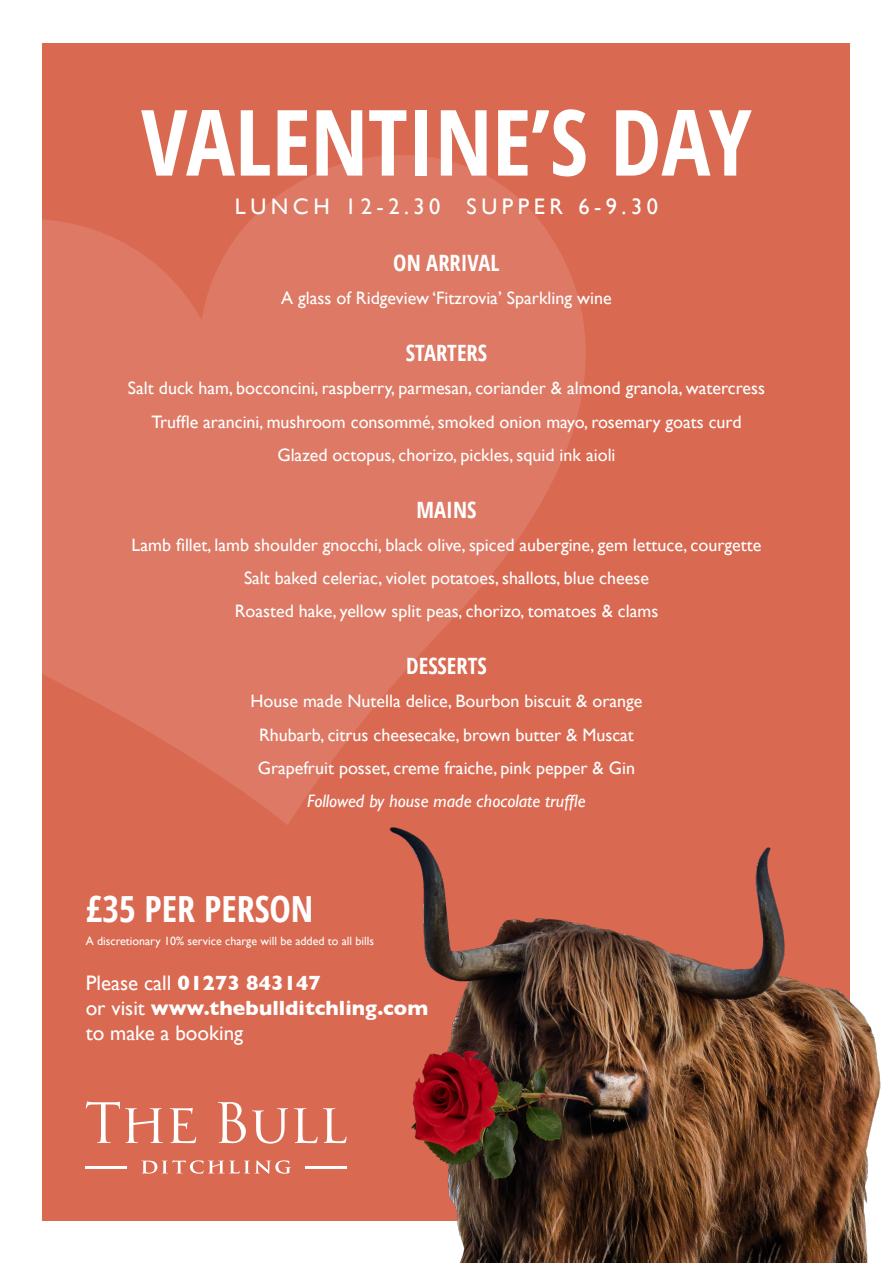
<style>
.page{position:relative;width:893px;height:1263px;background:#fff}
.page>*{position:absolute;margin:0;border:0;box-sizing:border-box;transform-origin:0 0}
.t1{font:700 condensed 91.5px "Open Sans";color:#fff}
.t2{font:700 condensed 36px "Open Sans";color:#fff}
.t3{font:700 condensed 22.5px "Open Sans";color:#fff}
.t4{font:22.5px "Gill Sans";letter-spacing:.2em;color:#fff}
.t5{font:700 21px/25.2px "Gill Sans";color:#fff}
.t6{font:18px "Gill Sans";color:#fff}
.t7{font:italic 18px "Gill Sans";color:#fff}
.t8{font:12px "Gill Sans";color:#fff}
.s1{font-weight:400}
</style>
<div class="page">
<div style="left:43px;top:43px;width:807px;height:1177px;background:#d96951"></div>
<svg style="left:42px;top:98px;width:544px;height:727px;fill:#dd7964"></svg>
<img style="left:185px;top:747px;width:696px;height:516px">
<svg style="left:86px;top:1101px;width:260px;height:42px"></svg>
<svg style="left:141px;top:1160px;width:150px;height:14px"></svg>
<hr style="left:86px;top:1166px;width:41px;height:2px;background:#fff">
<hr style="left:305px;top:1166px;width:41px;height:2px;background:#fff">
<p class="t1" style="left:141px;top:78px;width:612px">VALENTINE’S DAY</p>
<p class="t4" style="left:235px;top:193px;width:425px">LUNCH 12-2.30 SUPPER 6-9.30</p>
<p class="t3" style="left:393px;top:247px;width:108px">ON ARRIVAL</p>
<p class="t6" style="left:281px;top:288px;width:332px">A glass of Ridgeview ‘Fitzrovia’ Sparkling wine</p>
<p class="t3" style="left:406px;top:337px;width:83px">STARTERS</p>
<p class="t6" style="left:128px;top:378px;width:639px">Salt duck ham, bocconcini, raspberry, parmesan, coriander &amp; almond granola, watercress</p>
<p class="t6" style="left:151px;top:411px;width:592px">Truffle arancini, mushroom consommé, smoked onion mayo, rosemary goats curd</p>
<p class="t6" style="left:277px;top:444px;width:340px">Glazed octopus, chorizo, pickles, squid ink aioli</p>
<p class="t3" style="left:417px;top:494px;width:61px">MAINS</p>
<p class="t6" style="left:132px;top:534px;width:631px">Lamb fillet, lamb shoulder gnocchi, black olive, spiced aubergine, gem lettuce, courgette</p>
<p class="t6" style="left:244px;top:567px;width:406px">Salt baked celeriac, violet potatoes, shallots, blue cheese</p>
<p class="t6" style="left:235px;top:601px;width:425px">Roasted hake, yellow split peas, chorizo, tomatoes &amp; clams</p>
<p class="t3" style="left:406px;top:650px;width:82px">DESSERTS</p>
<p class="t6" style="left:250px;top:691px;width:394px">House made Nutella delice, Bourbon biscuit &amp; orange</p>
<p class="t6" style="left:259px;top:724px;width:376px">Rhubarb, citrus cheesecake, brown butter &amp; Muscat</p>
<p class="t6" style="left:258px;top:757px;width:379px">Grapefruit posset, creme fraiche, pink pepper &amp; Gin</p>
<p class="t7" style="left:307px;top:791px;width:280px">Followed by house made chocolate truffle</p>
<p class="t2" style="left:86px;top:884px;width:229px">£35 PER PERSON</p>
<p class="t8" style="left:86px;top:933px;width:290px">A discretionary 10% service charge will be added to all bills</p>
<p class="t5" style="left:86px;top:969px;width:237px"><span class="s1">Please call</span> 01273 843147</p>
<p class="t5" style="left:86px;top:995px;width:344px"><span class="s1">or visit</span> www.thebullditchling.com <span class="s1">to make a booking</span></p>
</div>
